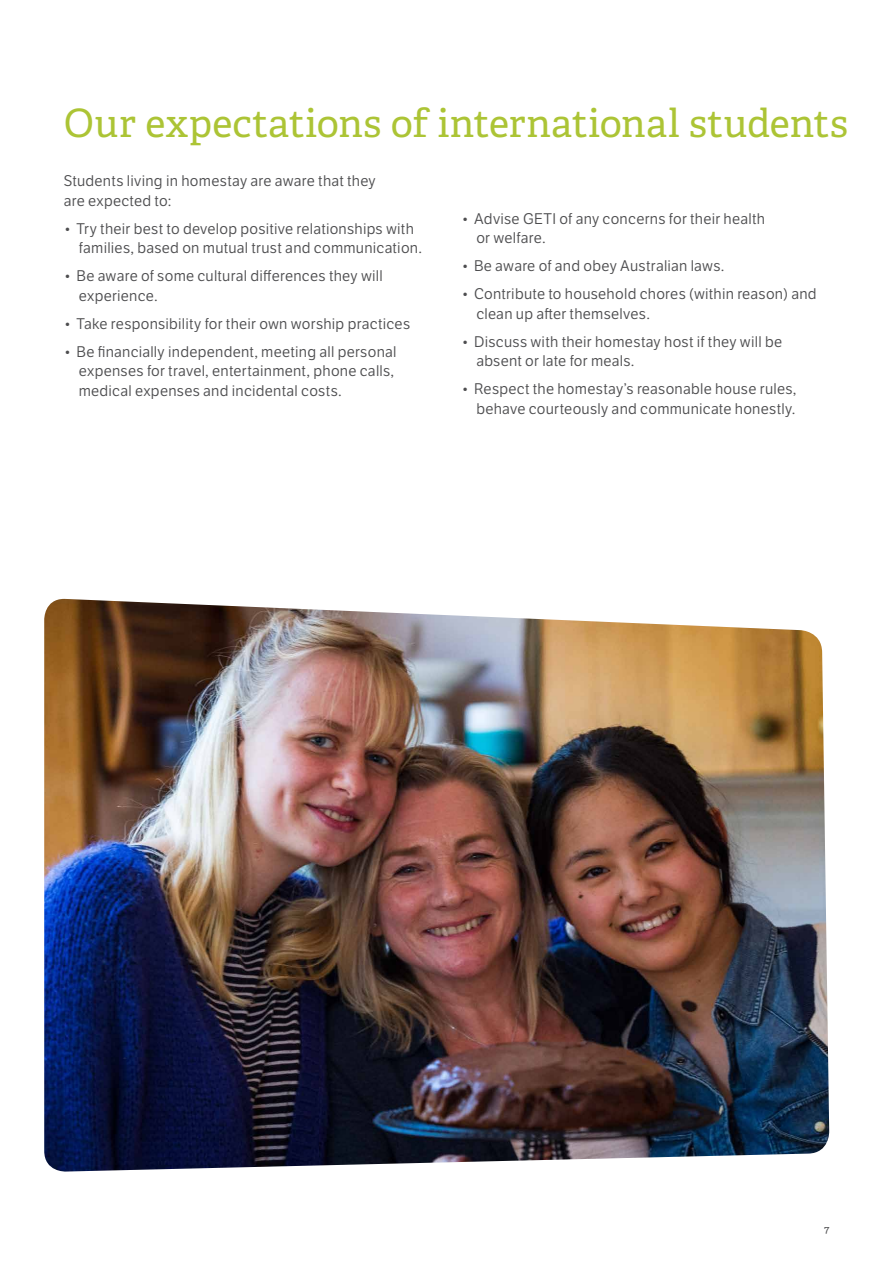
<style>
.page{position:relative;width:893px;height:1263px;background:#fff}
.page>*{position:absolute;margin:0;border:0;box-sizing:border-box;transform-origin:0 0}
.t1{font:39px "Adelle";letter-spacing:.005em;color:#acc435}
.t2{font:15px/19.5px "LFT Etica";letter-spacing:.02em;color:#4d4d4f}
.t3{font:10.5px "Adelle";color:#4d4d4f}
</style>
<div class="page">
<img style="left:44px;top:599px;width:785px;height:573px">
<h1 class="t1" style="left:64px;top:99px;width:786px">Our expectations of international students</h1>
<p class="t2" style="left:64px;top:172px;width:314px">Students living in homestay are aware that they are expected to:</p>
<p class="t2" style="left:79px;top:219px;width:345px;text-indent:-15px">• Try their best to develop positive relationships with families, based on mutual trust and communication.</p>
<p class="t2" style="left:79px;top:267px;width:305px;text-indent:-15px">• Be aware of some cultural differences they will experience.</p>
<p class="t2" style="left:64px;top:314px;width:348px">• Take responsibility for their own worship practices</p>
<p class="t2" style="left:79px;top:342px;width:319px;text-indent:-15px">• Be financially independent, meeting all personal expenses for travel, entertainment, phone calls, medical expenses and incidental costs.</p>
<p class="t2" style="left:476px;top:209px;width:290px;text-indent:-15px">• Advise GETI of any concerns for their health or welfare.</p>
<p class="t2" style="left:461px;top:256px;width:265px">• Be aware of and obey Australian laws.</p>
<p class="t2" style="left:476px;top:284px;width:342px;text-indent:-15px">• Contribute to household chores (within reason) and clean up after themselves.</p>
<p class="t2" style="left:476px;top:332px;width:307px;text-indent:-15px">• Discuss with their homestay host if they will be absent or late for meals.</p>
<p class="t2" style="left:461px;top:379px;width:337px;text-align:right">• Respect the homestay’s reasonable house rules, behave courteously and communicate honestly.</p>
<p class="t3" style="left:824px;top:1222px;width:7px">7</p>
</div>
